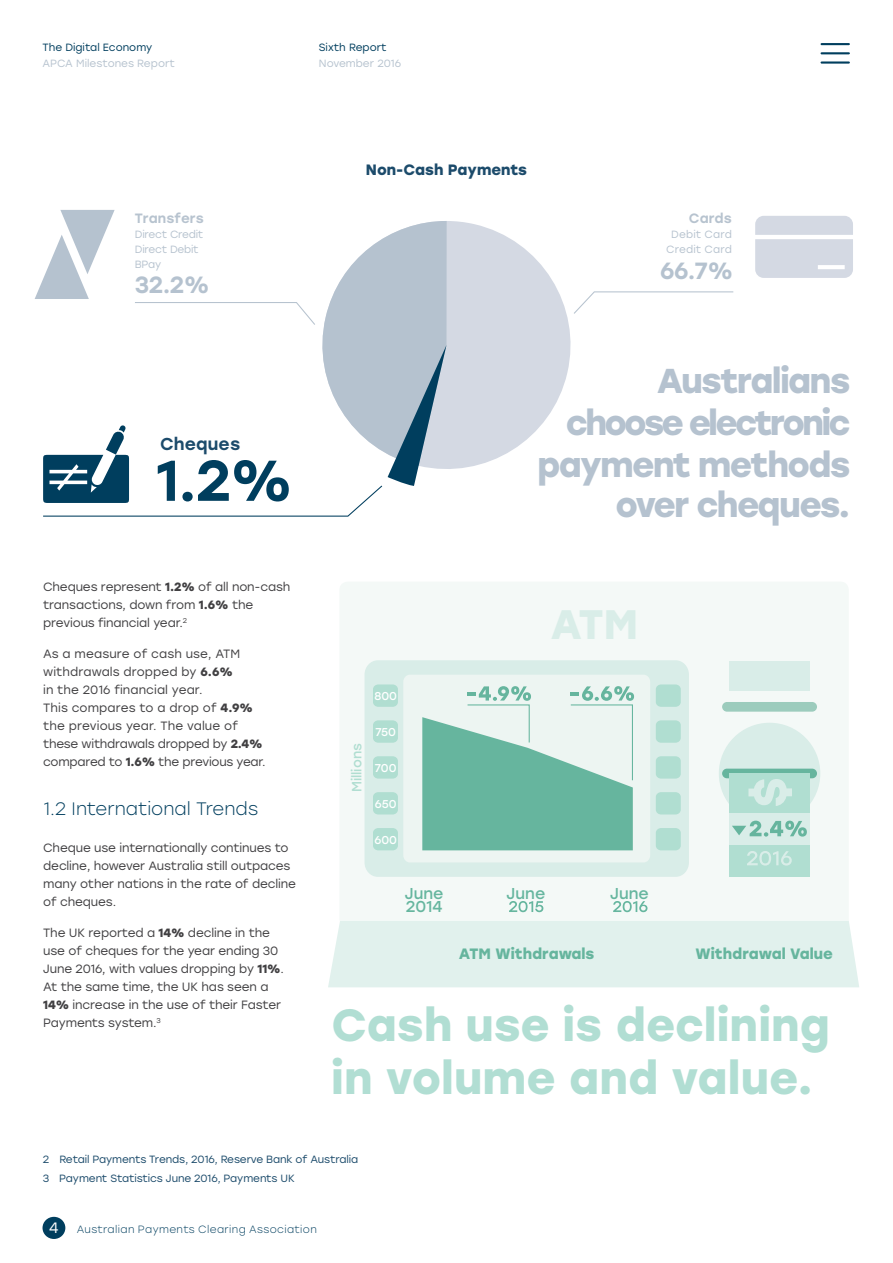
<style>
.page{position:relative;width:893px;height:1263px;background:#fff}
.page>*{position:absolute;margin:0;border:0;box-sizing:border-box;transform-origin:0 0}
.t1{font:500 57.3px "Stolzl";color:#003e5e}
.t2{font:700 45px/52.5px "Stolzl";letter-spacing:.01em;color:#b1ded3}
.t3{font:700 41.1px "Stolzl";color:#d9ede8}
.t4{font:700 34.5px/41.1px "Stolzl";letter-spacing:-.05em;color:#b5c2cf;text-align:right}
.t5{font:500 23.4px "Stolzl";color:#b5c2cf}
.t6{font:300 18px "Stolzl";color:#003e5e}
.t7{font:500 17.25px "Stolzl";letter-spacing:.01em;color:#1c4b6b}
.t8{font:15.75px "Stolzl";color:#66b69f}
.t9{font:700 15px "Stolzl";color:#66b59e}
.t10{font:700 15px "Stolzl";color:#1c4b6b}
.t11{font:500 13.5px "Stolzl";letter-spacing:.01em;color:#b7c3cf}
.t12{font:13.35px "Stolzl";color:#b0ded1}
.t13{font:12px/18px "Stolzl";letter-spacing:-.01em;color:#414042}
.t14{font:12px/18px "Stolzl";letter-spacing:.01em;color:#414042}
.t15{font:11.4px "Stolzl";color:#fff}
.t16{font:10.5px/19.2px "Stolzl";letter-spacing:-.01em;color:#1c4b6b}
.t17{font:10.5px/15px "Stolzl";color:#b7c3cf;text-align:center}
.t18{font:300 10.5px "Stolzl";letter-spacing:.035em;color:#003e5e}
.t19{font:10.5px "Stolzl";color:#003e5e}
.t20{font:10.5px/15px "Stolzl";letter-spacing:-.02em;color:#b7c3cf}
.s1{font-weight:700}
.s2{font-weight:400;font-size:15px;color:#fff}
</style>
<div class="page">
<div style="left:43px;top:1217px;width:22px;height:22px;background:#003e5e;border-radius:50%"></div>
<hr style="left:821px;top:43px;width:28px;height:2px;background:#003e5e">
<hr style="left:821px;top:52px;width:28px;height:2px;background:#003e5e">
<hr style="left:821px;top:61px;width:28px;height:3px;background:#003e5e">
<div style="left:328px;top:920px;width:531px;height:67px;background:#e1f1ed"></div>
<div style="left:340px;top:582px;width:508px;height:338px;background:#f4f9f7"></div>
<div style="left:365px;top:660px;width:324px;height:217px;background:#d9ede8;border-radius:14px"></div>
<div style="left:403px;top:675px;width:247px;height:187px;background:#edf5f2;border-radius:7px"></div>
<div style="left:373px;top:684px;width:25px;height:23px;background:#b0ded1;border-radius:5px"></div>
<div style="left:656px;top:684px;width:25px;height:23px;background:#b0ded1;border-radius:5px"></div>
<div style="left:656px;top:720px;width:25px;height:23px;background:#b0ded1;border-radius:5px"></div>
<div style="left:373px;top:720px;width:25px;height:23px;background:#b0ded1;border-radius:5px"></div>
<div style="left:373px;top:756px;width:25px;height:23px;background:#b0ded1;border-radius:5px"></div>
<div style="left:656px;top:756px;width:25px;height:23px;background:#b0ded1;border-radius:5px"></div>
<div style="left:373px;top:792px;width:25px;height:22px;background:#b0ded1;border-radius:5px"></div>
<div style="left:656px;top:792px;width:25px;height:22px;background:#b0ded1;border-radius:5px"></div>
<div style="left:373px;top:828px;width:25px;height:22px;background:#b0ded1;border-radius:5px"></div>
<div style="left:656px;top:828px;width:25px;height:22px;background:#b0ded1;border-radius:5px"></div>
<svg style="left:509px;top:901px;width:34px;height:11px"></svg>
<svg style="left:613px;top:901px;width:34px;height:11px"></svg>
<div style="left:729px;top:661px;width:81px;height:30px;background:#d9ede8"></div>
<div style="left:722px;top:702px;width:95px;height:10px;background:#9cccbd;border-radius:5px"></div>
<div style="left:719px;top:723px;width:101px;height:101px;background:#d9ede8;border-radius:50%"></div>
<div style="left:722px;top:769px;width:95px;height:9px;background:#66b59e;border-radius:5px"></div>
<div style="left:729px;top:773px;width:81px;height:103px;background:#b0ded1"></div>
<div style="left:729px;top:813px;width:81px;height:31px;background:#d9ede8"></div>
<svg style="left:747px;top:851px;width:45px;height:14px"></svg>
<svg style="left:732px;top:821px;width:75px;height:15px"></svg>
<svg style="left:748px;top:779px;width:44px;height:27px"></svg>
<svg style="left:422px;top:686px;width:212px;height:164px"></svg>
<svg style="left:447px;top:221px;width:124px;height:248px;fill:#d4d9e3"></svg>
<svg style="left:755px;top:216px;width:98px;height:62px;background:#d8dce5"></svg>
<svg style="left:35px;top:210px;width:412px;height:307px"></svg>
<svg style="left:574px;top:291px;width:160px;height:23px"></svg>
<p class="t19" style="left:43px;top:40px;width:111px">The Digital Economy</p>
<p class="t17" style="left:43px;top:55px;width:134px">APCA Milestones Report</p>
<p class="t19" style="left:319px;top:40px;width:69px">Sixth Report</p>
<p class="t17" style="left:319px;top:55px;width:84px">November 2016</p>
<p class="t11" style="left:135px;top:209px;width:70px">Transfers</p>
<p class="t20" style="left:135px;top:227px;width:70px">Direct Credit<br>Direct Debit<br>BPay</p>
<h3 class="t5" style="left:135px;top:268px;width:76px">32.2%</h3>
<h3 class="t7" style="left:160px;top:431px;width:82px">Cheques</h3>
<h1 class="t1" style="left:156px;top:440px;width:138px">1.2%</h1>
<p class="t13" style="left:43px;top:577px;width:249px">Cheques represent <span class="s1">1.2%</span> of all non-cash transactions, down from <span class="s1">1.6%</span> the previous financial year.<sup>2</sup></p>
<p class="t14" style="left:43px;top:644px;width:224px">As a measure of cash use, ATM withdrawals dropped by <span class="s1">6.6%<br></span>in the 2016 financial year.<br>This compares to a drop of <span class="s1">4.9% </span>the previous year. The value of these withdrawals dropped by <span class="s1">2.4% </span>compared to <span class="s1">1.6%</span> the previous year.</p>
<h3 class="t6" style="left:44px;top:796px;width:216px">1.2 International Trends</h3>
<p class="t13" style="left:43px;top:838px;width:254px">Cheque use internationally continues to decline, however Australia still outpaces many other nations in the rate of decline of cheques.</p>
<p class="t13" style="left:43px;top:923px;width:242px">The UK reported a <span class="s1">14%</span> decline in the use of cheques for the year ending 30<br>June 2016, with values dropping by <span class="s1">11%</span>.<br>At the same time, the UK has seen a<br><span class="s1">14%</span> increase in the use of their Faster<br>Payments system.<sup>3</sup></p>
<p class="t10" style="left:366px;top:159px;width:163px">Non-Cash Payments</p>
<p class="t11" style="left:689px;top:209px;width:44px">Cards</p>
<p class="t17" style="left:666px;top:227px;width:67px">Debit Card<br>Credit Card</p>
<h3 class="t5" style="left:660px;top:254px;width:75px">66.7%</h3>
<p class="t12" style="left:347px;top:792px;width:51px;rotate:-90deg">Millions</p>
<p class="t15" style="left:374px;top:688px;width:24px">800</p>
<p class="t15" style="left:375px;top:724px;width:22px">750</p>
<p class="t15" style="left:375px;top:760px;width:23px">700</p>
<p class="t15" style="left:375px;top:796px;width:23px">650</p>
<p class="t15" style="left:374px;top:831px;width:24px">600</p>
<h3 class="t4" style="left:537px;top:359px;width:315px">Australians choose electronic payment methods over cheques.</h3>
<h3 class="t3" style="left:550px;top:594px;width:89px">ATM</h3>
<h3 class="t8" style="left:405px;top:882px;width:40px">June</h3>
<h3 class="t8" style="left:507px;top:882px;width:40px">June</h3>
<h3 class="t8" style="left:610px;top:882px;width:40px">June</h3>
<h3 class="t8" style="left:406px;top:895px;width:38px">2014</h3>
<p class="t9" style="left:459px;top:943px;width:137px">ATM Withdrawals</p>
<p class="t9" style="left:696px;top:943px;width:139px">Withdrawal Value</p>
<h2 class="t2" style="left:331px;top:997px;width:500px">Cash use is declining in volume and value.</h2>
<p class="t16" style="left:43px;top:1149px;width:317px">2 Retail Payments Trends, 2016, Reserve Bank of Australia<br>3 Payment Statistics June 2016, Payments UK</p>
<p class="t18" style="left:49px;top:1222px;width:269px"><span class="s2">4</span> Australian Payments Clearing Association</p>
</div>
